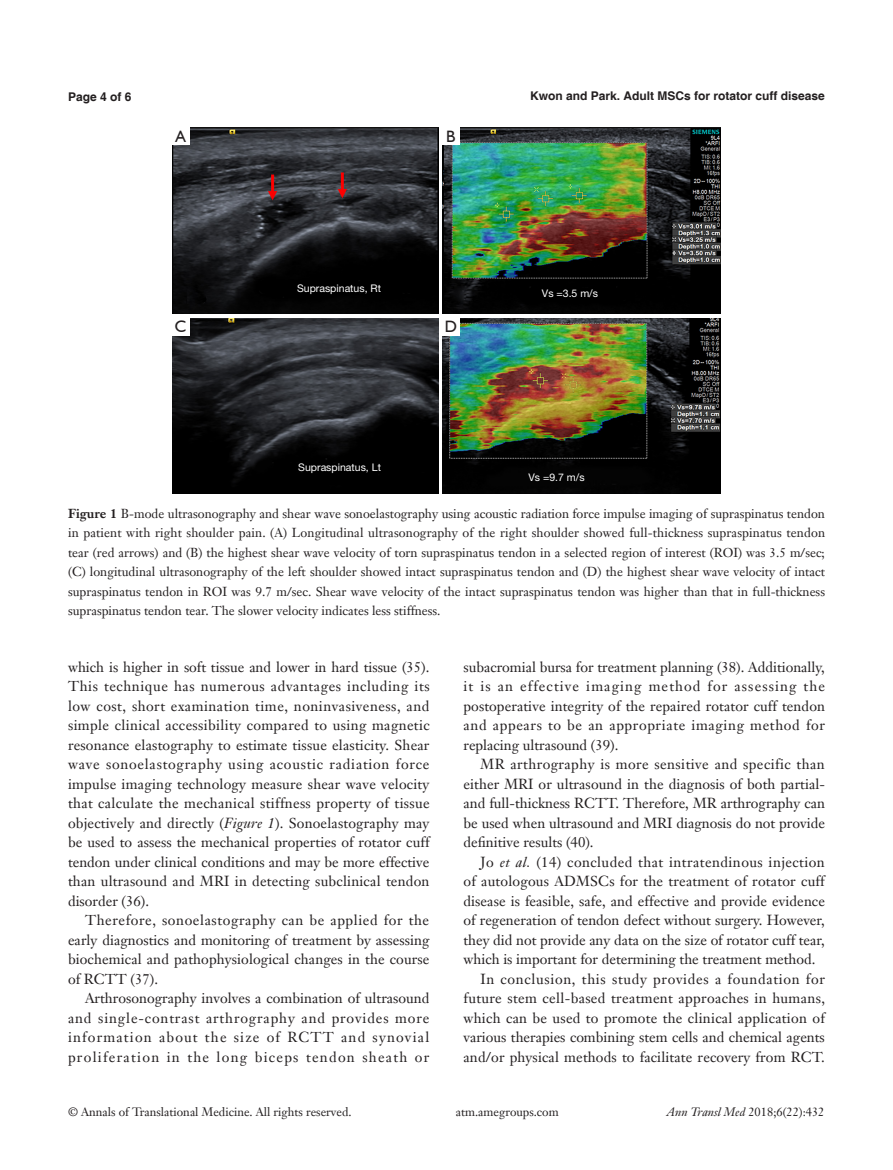
<style>
.page{position:relative;width:893px;height:1170px;background:#fff}
.page>*{position:absolute;margin:0;border:0;box-sizing:border-box;transform-origin:0 0}
.t1{font:16.5px "Humanist 521 BT";color:#231f20}
.t2{font:14.25px/19.5px "Janson Text LT";letter-spacing:.01em;color:#231f20;text-align:justify}
.二级标题下沉{font:12.75px/19.5px "Janson Text LT";color:#231f20;text-align:justify}
.t3{font:12px "Janson Text LT";color:#231f20}
.t4{font:700 12px "Helvetica";color:#231f20}
.二级标题下沉-2{font:10.5px "Helvetica Neue LT Pro";color:#fff}
.s1{font-weight:700}
.s2{font-style:italic}
</style>
<div class="page">
<img style="left:172px;top:128px;width:266px;height:186px">
<img style="left:172px;top:318px;width:266px;height:176px">
<img style="left:442px;top:318px;width:279px;height:176px">
<img style="left:442px;top:128px;width:279px;height:186px">
<div style="left:172px;top:128px;width:17px;height:17px;background:#fff"></div>
<div style="left:172px;top:318px;width:17px;height:17px;background:#fff"></div>
<div style="left:442px;top:318px;width:17px;height:17px;background:#fff"></div>
<div style="left:442px;top:128px;width:17px;height:17px;background:#fff"></div>
<p class="t4" style="left:68px;top:89px;width:65px">Page 4 of 6</p>
<p class="t1" style="left:175px;top:126px;width:12px">A</p>
<p class="t1" style="left:446px;top:126px;width:11px">B</p>
<p class="二级标题下沉-2" style="left:297px;top:282px;width:86px">Supraspinatus, Rt</p>
<p class="t1" style="left:175px;top:316px;width:13px">C</p>
<p class="t1" style="left:445px;top:316px;width:14px">D</p>
<p class="二级标题下沉-2" style="left:298px;top:461px;width:84px">Supraspinatus, Lt</p>
<p class="t4" style="left:530px;top:88px;width:296px">Kwon and Park. Adult MSCs for rotator cuff disease</p>
<p class="二级标题下沉-2" style="left:542px;top:286px;width:58px">Vs =3.5 m/s</p>
<p class="二级标题下沉-2" style="left:529px;top:471px;width:58px">Vs =9.7 m/s</p>
<p class="二级标题下沉" style="left:68px;top:503px;width:758px"><span class="s1">Figure 1</span> B-mode ultrasonography and shear wave sonoelastography using acoustic radiation force impulse imaging of supraspinatus tendon in patient with right shoulder pain. (A) Longitudinal ultrasonography of the right shoulder showed full-thickness supraspinatus tendon tear (red arrows) and (B) the highest shear wave velocity of torn supraspinatus tendon in a selected region of interest (ROI) was 3.5 m/sec; (C) longitudinal ultrasonography of the left shoulder showed intact supraspinatus tendon and (D) the highest shear wave velocity of intact supraspinatus tendon in ROI was 9.7 m/sec. Shear wave velocity of the intact supraspinatus tendon was higher than that in full-thickness supraspinatus tendon tear. The slower velocity indicates less stiffness.</p>
<p class="t2" style="left:68px;top:657px;width:363px">which is higher in soft tissue and lower in hard tissue (35).<br>This technique has numerous advantages including its low cost, short examination time, noninvasiveness, and simple clinical accessibility compared to using magnetic resonance elastography to estimate tissue elasticity. Shear wave sonoelastography using acoustic radiation force impulse imaging technology measure shear wave velocity that calculate the mechanical stiffness property of tissue objectively and directly (<span class="s2">Figure 1</span>). Sonoelastography may be used to assess the mechanical properties of rotator cuff tendon under clinical conditions and may be more effective than ultrasound and MRI in detecting subclinical tendon disorder (36).</p>
<p class="t2" style="left:68px;top:910px;width:363px;text-indent:17px">Therefore, sonoelastography can be applied for the early diagnostics and monitoring of treatment by assessing biochemical and pathophysiological changes in the course of RCTT (37).</p>
<p class="t2" style="left:68px;top:988px;width:363px;text-indent:17px">Arthrosonography involves a combination of ultrasound and single-contrast arthrography and provides more information about the size of RCTT and synovial proliferation in the long biceps tendon sheath or</p>
<p class="t2" style="left:463px;top:657px;width:363px">subacromial bursa for treatment planning (38). Additionally, it is an effective imaging method for assessing the postoperative integrity of the repaired rotator cuff tendon and appears to be an appropriate imaging method for replacing ultrasound (39).</p>
<p class="t2" style="left:463px;top:754px;width:363px;text-indent:17px">MR arthrography is more sensitive and specific than either MRI or ultrasound in the diagnosis of both partial&shy;and full-thickness RCTT. Therefore, MR arthrography can be used when ultrasound and MRI diagnosis do not provide definitive results (40).</p>
<p class="t2" style="left:463px;top:852px;width:363px;text-indent:17px">Jo <span class="s2">et al.</span> (14) concluded that intratendinous injection of autologous ADMSCs for the treatment of rotator cuff disease is feasible, safe, and effective and provide evidence of regeneration of tendon defect without surgery. However, they did not provide any data on the size of rotator cuff tear, which is important for determining the treatment method.</p>
<p class="t2" style="left:463px;top:969px;width:363px;text-indent:17px">In conclusion, this study provides a foundation for future stem cell-based treatment approaches in humans, which can be used to promote the clinical application of various therapies combining stem cells and chemical agents and/or physical methods to facilitate recovery from RCT.</p>
<p class="t3" style="left:68px;top:1104px;width:285px">© Annals of Translational Medicine. All rights reserved.</p>
<p class="t3" style="left:456px;top:1104px;width:104px">atm.amegroups.com</p>
<p class="t3" style="left:667px;top:1104px;width:159px"><span class="s2">Ann Transl Med</span> 2018;6(22):432</p>
</div>
